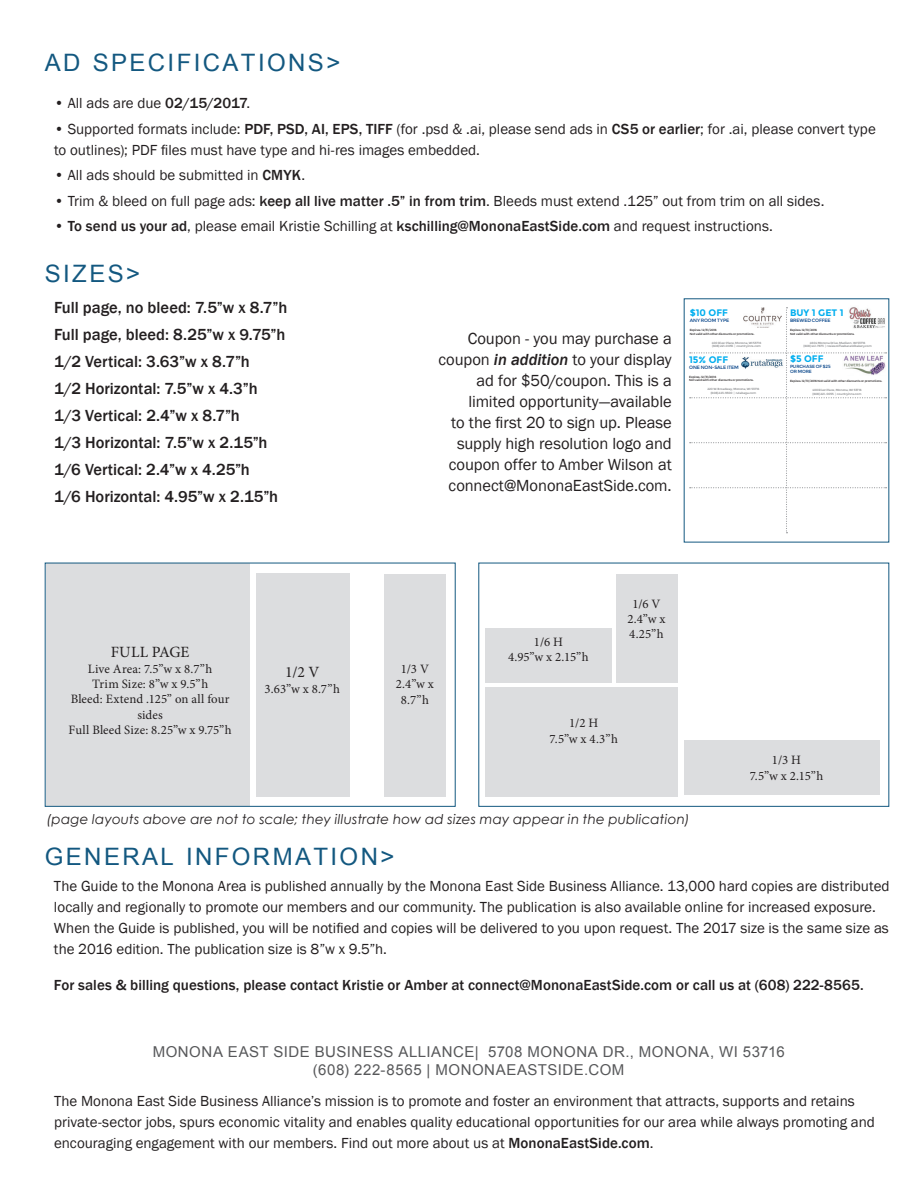
<style>
.page{position:relative;width:918px;height:1188px;background:#fff}
.page>*{position:absolute;margin:0;border:0;box-sizing:border-box;transform-origin:0 0}
.t1{font:24px "Arial";letter-spacing:.1em;color:#135880}
.t2{font:16.5px/21px "Franklin Gothic";letter-spacing:-.005em;color:#231f20;text-align:right}
.t3{font:500 16.5px/27px "Franklin Gothic";color:#231f20}
.t4{font:15.6px "Minion Pro";letter-spacing:.005em;color:#231f20}
.t5{font:15px/21px "Franklin Gothic";color:#231f20}
.t6{font:500 15px "Franklin Gothic";letter-spacing:.005em;color:#231f20}
.t7{font:15px/18px "Arial";letter-spacing:.035em;color:#57585a;text-align:center}
.t8{font:italic 13.5px "Century Gothic";letter-spacing:.015em;color:#231f20}
.t9{font:12.9px/15.5px "Minion Pro";letter-spacing:.005em;color:#231f20;text-align:center}
.t10{font:700 9.45px "Montserrat";color:#00aeef}
.t11{font:4.8px "Montserrat";letter-spacing:-.025em;color:#014086}
.t12{font:4.5px/5.4px "Montserrat";letter-spacing:-.025em;color:#014086}
.t13{font:3px/3.6px "Montserrat";letter-spacing:-.025em;color:#808285}
.t14{font:3px/3.6px "Montserrat";letter-spacing:-.025em;color:#231f20}
.s1{font-weight:500}
.s2{font-weight:500;font-style:italic}
</style>
<div class="page">
<div style="left:478px;top:563px;width:411px;height:244px;border:1px solid #135880"></div>
<div style="left:485px;top:687px;width:192px;height:110px;background:#dcdddf"></div>
<div style="left:485px;top:628px;width:127px;height:54px;background:#dcdddf"></div>
<div style="left:616px;top:574px;width:61px;height:108px;background:#dcdddf"></div>
<div style="left:384px;top:574px;width:61px;height:223px;background:#dcdddf"></div>
<div style="left:46px;top:563px;width:203px;height:243px;background:#dcdddf"></div>
<div style="left:256px;top:573px;width:94px;height:223px;background:#dcdddf"></div>
<div style="left:45px;top:563px;width:411px;height:244px;border:1px solid #135880"></div>
<svg style="left:690px;top:307px;width:197px;height:226px"></svg>
<img style="left:743px;top:308px;width:38px;height:19px">
<img style="left:843px;top:355px;width:42px;height:20px">
<img style="left:740px;top:356px;width:43px;height:14px">
<div style="left:685px;top:740px;width:195px;height:55px;background:#dcdddf"></div>
<h1 class="t1" style="left:45px;top:47px;width:297px">AD SPECIFICATIONS&gt;</h1>
<p class="t5" style="left:54px;top:93px;width:198px">• All ads are due <span class="s1">02/15/2017</span>.</p>
<p class="t5" style="left:54px;top:119px;width:823px">• Supported formats include: <span class="s1">PDF, PSD, AI, EPS, TIFF</span> (for .psd &amp; .ai, please send ads in <span class="s1">CS5 or earlier</span>; for .ai, please convert type to outlines); PDF files must have type and hi-res images embedded.</p>
<p class="t5" style="left:54px;top:165px;width:253px">• All ads should be submitted in <span class="s1">CMYK</span>.</p>
<p class="t5" style="left:54px;top:191px;width:772px">• Trim &amp; bleed on full page ads: <span class="s1">keep all live matter .5” in from trim</span>. Bleeds must extend .125” out from trim on all sides.</p>
<p class="t5" style="left:54px;top:216px;width:720px">• <span class="s1">To send us your ad</span>, please email Kristie Schilling at <span class="s1">kschilling@MononaEastSide.com</span> and request instructions.</p>
<h1 class="t1" style="left:45px;top:257px;width:97px">SIZES&gt;</h1>
<p class="t3" style="left:54px;top:294px;width:235px">Full page, no bleed: 7.5”w x 8.7”h<br>Full page, bleed: 8.25”w x 9.75”h<br>1/2 Vertical: 3.63”w x 8.7”h<br>1/2 Horizontal: 7.5”w x 4.3”h<br>1/3 Vertical: 2.4”w x 8.7”h<br>1/3 Horizontal: 7.5”w x 2.15”h<br>1/6 Vertical: 2.4”w x 4.25”h<br>1/6 Horizontal: 4.95”w x 2.15”h</p>
<p class="t4" style="left:111px;top:642px;width:80px">FULL PAGE</p>
<p class="t9" style="left:69px;top:661px;width:165px">Live Area: 7.5”w x 8.7”h<br>Trim Size: 8”w x 9.5”h<br>Bleed: Extend .125” on all four sides<br>Full Bleed Size: 8.25”w x 9.75”h</p>
<p class="t4" style="left:285px;top:662px;width:36px">1/2 V</p>
<p class="t9" style="left:265px;top:681px;width:77px">3.63”w x 8.7”h</p>
<p class="t2" style="left:438px;top:328px;width:235px">Coupon - you may purchase a coupon <span class="s2">in addition</span> to your display ad for $50/coupon. This is a limited opportunity—available<br>to the first 20 to sign up. Please supply high resolution logo and coupon offer to Amber Wilson at connect@MononaEastSide.com.</p>
<p class="t10" style="left:690px;top:307px;width:40px">$10 OFF</p>
<p class="t11" style="left:690px;top:318px;width:41px">ANY ROOM TYPE</p>
<p class="t14" style="left:690px;top:328px;width:66px">Expires: 12/31/2016<br>Not valid with other discounts or promotions.</p>
<p class="t13" style="left:712px;top:341px;width:51px">400 River Place, Monona, WI 53716 (608) 221-0055 | countryinns.com</p>
<p class="t10" style="left:689px;top:354px;width:41px">15% OFF</p>
<p class="t11" style="left:689px;top:364px;width:51px">ONE NON-SALE ITEM</p>
<p class="t14" style="left:689px;top:375px;width:66px">Expires: 12/31/2016<br>Not valid with other discounts or promotions.</p>
<p class="t13" style="left:707px;top:387px;width:53px;text-align:center">220 W. Broadway, Monona, WI 53716 (608) 223-9300 | rutabaga.com</p>
<p class="t10" style="left:790px;top:307px;width:55px">BUY 1 GET 1</p>
<p class="t11" style="left:790px;top:318px;width:42px">BREWED COFFEE</p>
<p class="t14" style="left:790px;top:328px;width:66px">Expires: 12/31/2016<br>Not valid with other discounts or promotions.</p>
<p class="t13" style="left:804px;top:341px;width:70px;text-align:center">4604 Monona Drive, Madison, WI 53716<br>(608) 441-7673 | rosiescoffeebarandbakery.com</p>
<p class="t10" style="left:790px;top:353px;width:35px">$5 OFF</p>
<p class="t12" style="left:790px;top:363px;width:42px">PURCHASE OF $25<br>OR MORE</p>
<p class="t14" style="left:790px;top:379px;width:94px">Expires: 12/31/2016 Not valid with other discounts or promotions.</p>
<p class="t13" style="left:812px;top:388px;width:51px">400 River Place, Monona, WI 53716 (608) 221-0055 | countryinns.com</p>
<p class="t9" style="left:396px;top:661px;width:40px">1/3 V<br>2.4”w x<br>8.7”h</p>
<p class="t9" style="left:508px;top:634px;width:82px">1/6 H<br>4.95”w x 2.15”h</p>
<p class="t9" style="left:627px;top:596px;width:40px">1/6 V<br>2.4”w x<br>4.25”h</p>
<p class="t9" style="left:550px;top:715px;width:70px">1/2 H<br>7.5”w x 4.3”h</p>
<p class="t9" style="left:750px;top:752px;width:75px">1/3 H<br>7.5”w x 2.15”h</p>
<p class="t8" style="left:47px;top:811px;width:644px">(page layouts above are not to scale; they illustrate how ad sizes may appear in the publication)</p>
<h1 class="t1" style="left:45px;top:840px;width:351px">GENERAL INFORMATION&gt;</h1>
<p class="t5" style="left:54px;top:876px;width:837px">The Guide to the Monona Area is published annually by the Monona East Side Business Alliance. 13,000 hard copies are distributed locally and regionally to promote our members and our community. The publication is also available online for increased exposure.<br>When the Guide is published, you will be notified and copies will be delivered to you upon request. The 2017 size is the same size as the 2016 edition. The publication size is 8”w x 9.5”h.</p>
<p class="t6" style="left:54px;top:976px;width:811px">For sales &amp; billing questions, please contact Kristie or Amber at connect@MononaEastSide.com or call us at (608) 222-8565.</p>
<p class="t7" style="left:153px;top:1043px;width:634px">MONONA EAST SIDE BUSINESS ALLIANCE| 5708 MONONA DR., MONONA, WI 53716 (608) 222-8565 | MONONAEASTSIDE.COM</p>
<p class="t5" style="left:54px;top:1091px;width:822px">The Monona East Side Business Alliance’s mission is to promote and foster an environment that attracts, supports and retains private-sector jobs, spurs economic vitality and enables quality educational opportunities for our area while always promoting and encouraging engagement with our members. Find out more about us at <span class="s1">MononaEastSide.com</span>.</p>
</div>
